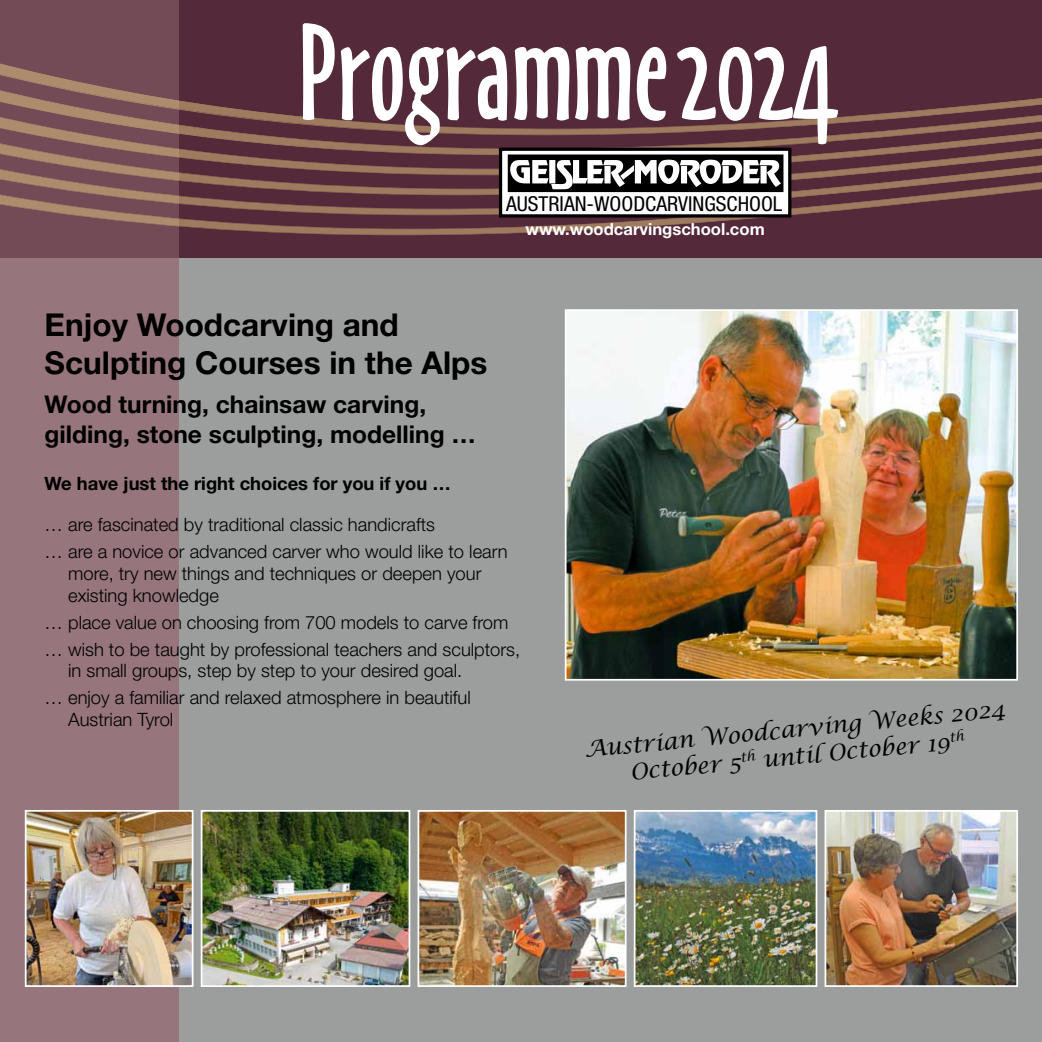
<style>
.page{position:relative;width:1042px;height:1042px;background:#fff}
.page>*{position:absolute;margin:0;border:0;box-sizing:border-box;transform-origin:0 0}
.t1{font:127.58px "Oz Handicraft BT";color:#fff}
.t2{font:700 31.5px/37.8px "Helvetica Neue LT Std";color:#000}
.t3{font:700 24.5px/29.4px "Helvetica Neue LT Std";color:#000}
.t4{font:italic 22.4px/26.1px "Lucida Calligraphy";color:#000}
.t5{font:condensed 20.65px "Helvetica Neue LT Std";color:#000;scale:1.04 1}
.t6{font:300 18.38px/26.8px "Helvetica Neue LT Std";color:#000}
.t7{font:700 18.38px "Helvetica Neue LT Std";color:#000}
.t8{font:700 16.62px "Helvetica Neue LT Std";color:#fff}
</style>
<div class="page">
<div style="left:0;top:0;width:180px;height:259px;background:#724b56"></div>
<div style="left:180px;top:0;width:862px;height:262px;background:#542939"></div>
<svg style="left:73px;top:215px;width:719px;height:20px"></svg>
<svg style="left:0;top:195px;width:988px;height:20px"></svg>
<svg style="left:0;top:175px;width:1042px;height:20px"></svg>
<svg style="left:0;top:155px;width:1042px;height:20px"></svg>
<svg style="left:0;top:135px;width:1042px;height:20px"></svg>
<svg style="left:0;top:60px;width:1042px;height:75px"></svg>
<div style="left:0;top:258px;width:180px;height:784px;background:#96757d"></div>
<div style="left:180px;top:258px;width:862px;height:784px;background:#9c9d9d"></div>
<img style="left:204px;top:813px;width:203px;height:171px">
<div style="left:201px;top:810px;width:209px;height:177px;border:2px solid #fff"></div>
<img style="left:420px;top:813px;width:203px;height:171px">
<div style="left:417px;top:810px;width:209px;height:177px;border:2px solid #fff"></div>
<img style="left:637px;top:813px;width:177px;height:171px">
<div style="left:634px;top:810px;width:183px;height:177px;border:2px solid #fff"></div>
<img style="left:827px;top:813px;width:188px;height:171px">
<div style="left:824px;top:810px;width:194px;height:177px;border:2px solid #fff"></div>
<img style="left:568px;top:312px;width:447px;height:365px">
<div style="left:565px;top:309px;width:453px;height:371px;border:2px solid #fff"></div>
<div style="left:500px;top:149px;width:290px;height:67px;background:#fff"></div>
<div style="left:499px;top:148px;width:292px;height:69px;border:3px solid #000"></div>
<svg style="left:508px;top:154px;width:275px;height:38px"></svg>
<img style="left:28px;top:813px;width:162px;height:171px">
<div style="left:25px;top:810px;width:168px;height:177px;border:2px solid #fff"></div>
<h1 class="t1" style="left:298px;top:-1px;width:541px">Programme 2024</h1>
<p class="t5" style="left:506px;top:192px;width:267px">AUSTRIAN-WOODCARVINGSCHOOL</p>
<p class="t8" style="left:525px;top:219px;width:241px">www.woodcarvingschool.com</p>
<h2 class="t2" style="left:45px;top:305px;width:444px">Enjoy Woodcarving and<br>Sculpting Courses in the Alps</h2>
<h3 class="t3" style="left:45px;top:389px;width:433px">Wood turning, chainsaw carving, gilding, stone sculpting, modelling …</h3>
<p class="t7" style="left:45px;top:472px;width:407px">We have just the right choices for you if you …</p>
<p class="t6" style="left:45px;top:511px;width:464px">… are fascinated by traditional classic handicrafts<br>… are a novice or advanced carver who would like to learn</p>
<p class="t6" style="left:68px;top:562px;width:415px;line-height:21.9px">more, try new things and techniques or deepen your existing knowledge</p>
<p class="t6" style="left:45px;top:608px;width:477px">… place value on choosing from 700 models to carve from … wish to be taught by professional teachers and sculptors,</p>
<p class="t6" style="left:45px;top:657px;width:428px;text-indent:23px">in small groups, step by step to your desired goal. … enjoy a familiar and relaxed atmosphere in beautiful</p>
<p class="t6" style="left:68px;top:706px;width:107px">Austrian Tyrol</p>
<p class="t4" style="left:626px;top:734px;width:381px;text-indent:-43px;rotate:-6deg">Austrian Woodcarving Weeks 2024<br>October 5</p>
<p class="t4" style="left:761px;top:748px;width:189px;rotate:-6deg">until October 19</p>
</div>
